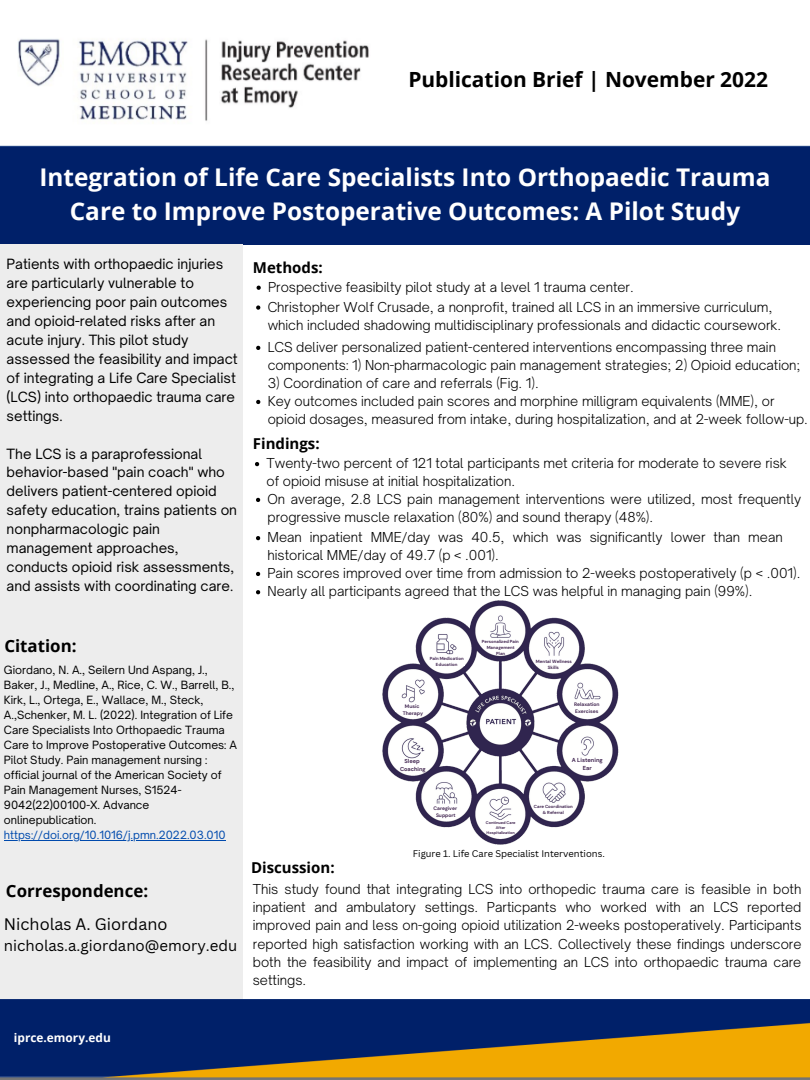
<style>
.page{position:relative;width:810px;height:1080px;background:#fff}
.page>*{position:absolute;margin:0;border:0;box-sizing:border-box;transform-origin:0 0}
.t1{font:700 24.38px/33.8px "Open Sans";color:#fff;text-align:center}
.t2{font:700 20.94px "Open Sans";color:#000}
.t3{font:700 16.88px "Open Sans";color:#000}
.t4{font:16.25px "Canva Sans";color:#000}
.t5{font:15px "Canva Sans";color:#000}
.t6{font:700 15px "Open Sans";color:#000}
.t7{font:13.56px/18.9px "Open Sauce One";color:#000}
.t8{font:300 13.12px/18px "Open Sauce One";color:#000}
.t9{font:700 11.88px "Open Sans";color:#fff}
.t10{font:10.88px/15px "Open Sauce One";color:#000}
.t11{font:10.88px "Open Sauce One";color:#004aad}
.t12{font:9.38px "Canva Sans";color:#000}
.t13{font:700 5.75px/8px "DM Sans";color:#3f234e;text-align:center}
.t14{font:700 5.62px/7.5px "DM Sans";color:#3f234e;text-align:center}
.t15{font:700 5.06px/6.8px "DM Sans";color:#3f234e;text-align:center}
.t16{font:700 5px/6.7px "DM Sans";color:#3f234e;text-align:center}
.t17{font:700 4.5px/6.1px "DM Sans";color:#3f234e;text-align:center}
.t18{font:700 4.38px/5.8px "DM Sans";color:#3f234e;text-align:center}
.t19{font:700 3.88px/5.2px "DM Sans";color:#3f234e;text-align:center}
</style>
<div class="page">
<img style="left:18px;top:39px;width:351px;height:85px">
<div style="left:0;top:145px;width:810px;height:100px;background:#002069"></div>
<div style="left:0;top:245px;width:243px;height:754px;background:#ededed"></div>
<img style="left:0;top:999px;width:810px;height:81px">
<img style="left:382px;top:600px;width:237px;height:245px">
<div style="left:398px;top:759px;width:34px;height:8px;background:#fff"></div>
<svg style="left:257px;top:286px;width:4px;height:4px"></svg>
<svg style="left:256px;top:305px;width:4px;height:5px"></svg>
<svg style="left:256px;top:346px;width:4px;height:4px"></svg>
<svg style="left:256px;top:400px;width:4px;height:4px"></svg>
<svg style="left:255px;top:462px;width:4px;height:4px"></svg>
<svg style="left:256px;top:498px;width:4px;height:4px"></svg>
<svg style="left:256px;top:536px;width:4px;height:4px"></svg>
<svg style="left:256px;top:572px;width:4px;height:4px"></svg>
<svg style="left:256px;top:590px;width:4px;height:4px"></svg>
<hr style="left:4px;top:840px;width:222px;height:1px;background:#004aad">
<div style="left:396px;top:704px;width:34px;height:8px;background:#fff"></div>
<div style="left:430px;top:658px;width:35px;height:8px;background:#fff"></div>
<div style="left:483px;top:639px;width:35px;height:7px;background:#fff"></div>
<div style="left:571px;top:702px;width:35px;height:8px;background:#fff"></div>
<div style="left:571px;top:758px;width:35px;height:8px;background:#fff"></div>
<div style="left:536px;top:804px;width:35px;height:8px;background:#fff"></div>
<div style="left:483px;top:820px;width:35px;height:10px;background:#fff"></div>
<div style="left:432px;top:806px;width:27px;height:6px;background:#fff"></div>
<div style="left:536px;top:658px;width:35px;height:8px;background:#fff"></div>
<h2 class="t2" style="left:408px;top:65px;width:361px">Publication Brief | November 2022</h2>
<h1 class="t1" style="left:39px;top:160px;width:733px">Integration of Life Care Specialists Into Orthopaedic Trauma<br>Care to Improve Postoperative Outcomes: A Pilot Study</h1>
<p class="t7" style="left:7px;top:255px;width:233px">Patients with orthopaedic injuries are particularly vulnerable to experiencing poor pain outcomes and opioid-related risks after an acute injury. This pilot study assessed the feasibility and impact of integrating a Life Care Specialist (LCS) into orthopaedic trauma care settings.</p>
<p class="t7" style="left:7px;top:444px;width:232px">The LCS is a paraprofessional behavior-based "pain coach" who delivers patient-centered opioid safety education, trains patients on nonpharmacologic pain management approaches, conducts opioid risk assessments, and assists with coordinating care.</p>
<p class="t6" style="left:253px;top:257px;width:71px">Methods:</p>
<p class="t8" style="left:268px;top:277px;width:506px;line-height:19.9px">Prospective feasibilty pilot study at a level 1 trauma center.<br>Christopher Wolf Crusade, a nonprofit, trained all LCS in an immersive curriculum,</p>
<p class="t8" style="left:268px;top:314px;width:515px;line-height:22px">which included shadowing multidisciplinary professionals and didactic coursework.<br>LCS deliver personalized patient-centered interventions encompassing three main</p>
<p class="t8" style="left:268px;top:356px;width:535px">components: 1) Non-pharmacologic pain management strategies; 2) Opioid education;</p>
<p class="t8" style="left:268px;top:374px;width:542px">3) Coordination of care and referrals (Fig. 1).<br>Key outcomes included pain scores and morphine milligram equivalents (MME), or opioid dosages, measured from intake, during hospitalization, and at 2-week follow-up.</p>
<p class="t8" style="left:266px;top:454px;width:536px">Twenty-two percent of 121 total participants met criteria for moderate to severe risk of opioid misuse at initial hospitalization.<br>On average, 2.8 LCS pain management interventions were utilized, most frequently progressive muscle relaxation (80%) and sound therapy (48%).</p>
<p class="t8" style="left:268px;top:528px;width:534px">Mean inpatient MME/day was 40.5, which was significantly lower than mean historical MME/day of 49.7 (p &lt; .001).<br>Pain scores improved over time from admission to 2-weeks postoperatively (p &lt; .001).<br>Nearly all participants agreed that the LCS was helpful in managing pain (99%).</p>
<p class="t6" style="left:253px;top:433px;width:68px">Findings:</p>
<p class="t3" style="left:4px;top:634px;width:74px">Citation:</p>
<p class="t10" style="left:4px;top:662px;width:235px">Giordano, N. A., Seilern Und Aspang, J., Baker, J., Medline, A., Rice, C. W., Barrell, B., Kirk, L., Ortega, E., Wallace, M., Steck, A.,Schenker, M. L. (2022). Integration of Life Care Specialists Into Orthopaedic Trauma Care to Improve Postoperative Outcomes: A Pilot Study. Pain management nursing : official journal of the American Society of Pain Management Nurses, S1524- 9042(22)00100-X. Advance onlinepublication.</p>
<p class="t11" style="left:4px;top:828px;width:223px">https://doi.org/10.1016/j.pmn.2022.03.010</p>
<p class="t18" style="left:430px;top:655px;width:36px">Pain Medication<br>Education</p>
<p class="t18" style="left:482px;top:639px;width:39px">Personalized Pain<br>Management<br>Plan</p>
<p class="t17" style="left:536px;top:658px;width:38px">Mental Wellness<br>Skills</p>
<p class="t15" style="left:403px;top:703px;width:22px">Music<br>Therapy</p>
<p class="t16" style="left:574px;top:701px;width:27px;text-align:left">Relaxation<br>Exercises</p>
<p class="t14" style="left:400px;top:758px;width:27px">Sleep<br>Coaching</p>
<p class="t16" style="left:434px;top:805px;width:25px">Caregiver<br>Support</p>
<p class="t13" style="left:572px;top:757px;width:32px">A Listening<br>Ear</p>
<p class="t18" style="left:534px;top:804px;width:40px">Care Coordination &amp; Referral</p>
<p class="t19" style="left:486px;top:820px;width:31px">Continued Care<br>After<br>Hospitalization</p>
<p class="t12" style="left:413px;top:847px;width:193px">Figure 1. Life Care Specialist Interventions.</p>
<p class="t6" style="left:251px;top:857px;width:85px">Discussion:</p>
<p class="t3" style="left:6px;top:879px;width:144px">Correspondence:</p>
<p class="t4" style="left:4px;top:912px;width:165px">Nicholas A. Giordano</p>
<p class="t5" style="left:4px;top:935px;width:235px">nicholas.a.giordano@emory.edu</p>
<p class="t8" style="left:253px;top:880px;width:550px;line-height:18.2px;text-align:justify">This study found that integrating LCS into orthopedic trauma care is feasible in both inpatient and ambulatory settings. Particpants who worked with an LCS reported improved pain and less on-going opioid utilization 2-weeks postoperatively. Participants reported high satisfaction working with an LCS. Collectively these findings underscore both the feasibility and impact of implementing an LCS into orthopaedic trauma care settings.</p>
<p class="t9" style="left:14px;top:1029px;width:98px">iprce.emory.edu</p>
</div>
